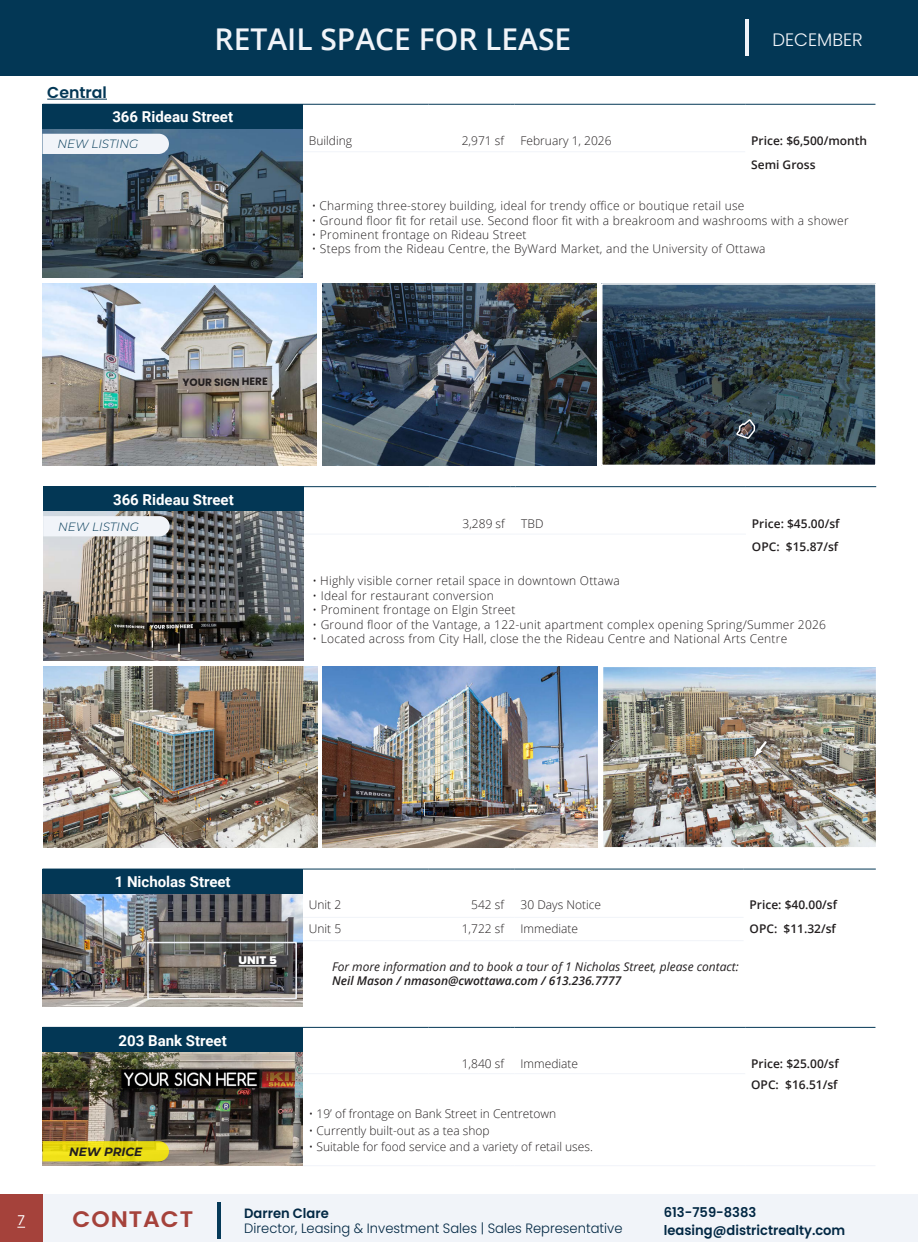
<style>
.page{position:relative;width:918px;height:1242px;background:#fff}
.page>*{position:absolute;margin:0;border:0;box-sizing:border-box;transform-origin:0 0}
.t1{font:600 30px "Open Sans";color:#f1f4f9}
.t2{font:600 22.5px "Poppins";letter-spacing:.04em;color:#a5423b;scale:1.04 1}
.t3{font:300 18px "Poppins";color:#f1f4f9}
.t4{font:600 15.75px "Poppins";color:#033755}
.t5{font:700 15px "Roboto";color:#fff}
.t6{font:300 13.5px "Poppins";color:#022844}
.t7{font:600 13.5px/18px "Poppins";color:#022844}
.t8{font:13.5px "Inter";color:#fff}
.t9{font:300 12px "Open Sans";letter-spacing:.02em;color:#231f20}
.t10{font:300 12px "Open Sans";color:#231f20}
.t11{font:600 12px "Open Sans";color:#231f20}
.t12{font:italic 12px "Open Sans";color:#231f20}
.t13{font:italic 600 12px "Open Sans";color:#231f20}
.t14{font:italic 300 12px "Montserrat";color:#013856}
.t15{font:italic 700 12px "Montserrat";color:#231f20}
.t16{font:900 11.55px "Proxima Nova";color:#fff}
.t17{font:700 10.5px "Poppins";color:#231f20}
</style>
<div class="page">
<div style="left:39px;top:1195px;width:879px;height:47px;background:#f1f4f9"></div>
<div style="left:0;top:0;width:918px;height:76px;background:#033755"></div>
<div style="left:0;top:1195px;width:43px;height:47px;background:#a5423b"></div>
<hr style="left:217px;top:1202px;width:3px;height:36px;background:#063a59">
<hr style="left:745px;top:20px;width:3px;height:36px;background:#f1f4f9">
<div style="left:43px;top:869px;width:260px;height:25px;background:#033755"></div>
<hr style="left:303px;top:869px;width:125px;height:1px;background:#033755">
<hr style="left:428px;top:869px;width:82px;height:1px;background:#033755">
<hr style="left:515px;top:869px;width:229px;height:1px;background:#033755">
<hr style="left:744px;top:869px;width:132px;height:1px;background:#033755">
<hr style="left:303px;top:917px;width:125px;height:1px;background:#f1f4f9">
<hr style="left:428px;top:917px;width:82px;height:1px;background:#f1f4f9">
<hr style="left:515px;top:917px;width:229px;height:1px;background:#f1f4f9">
<hr style="left:303px;top:940px;width:125px;height:1px;background:#f1f4f9">
<hr style="left:428px;top:940px;width:82px;height:1px;background:#f1f4f9">
<hr style="left:515px;top:940px;width:229px;height:1px;background:#f1f4f9">
<img style="left:43px;top:894px;width:260px;height:113px">
<div style="left:147px;top:942px;width:150px;height:57px;border:2px solid #f1f4f9"></div>
<hr style="left:239px;top:965px;width:38px;height:2px;background:#fff">
<div style="left:43px;top:1027px;width:260px;height:25px;background:#033755"></div>
<hr style="left:303px;top:1027px;width:125px;height:1px;background:#033755">
<hr style="left:428px;top:1027px;width:82px;height:1px;background:#033755">
<hr style="left:515px;top:1027px;width:230px;height:1px;background:#033755">
<hr style="left:745px;top:1027px;width:130px;height:1px;background:#033755">
<hr style="left:303px;top:1073px;width:125px;height:1px;background:#f1f4f9">
<hr style="left:428px;top:1073px;width:82px;height:1px;background:#f1f4f9">
<hr style="left:515px;top:1073px;width:230px;height:1px;background:#f1f4f9">
<hr style="left:303px;top:1165px;width:125px;height:1px;background:#f1f4f9">
<hr style="left:428px;top:1165px;width:82px;height:1px;background:#f1f4f9">
<hr style="left:515px;top:1165px;width:230px;height:1px;background:#f1f4f9">
<hr style="left:745px;top:1165px;width:130px;height:1px;background:#f1f4f9">
<img style="left:43px;top:1052px;width:260px;height:113px">
<svg style="left:43px;top:1141px;width:126px;height:20px;background:#e7d815"></svg>
<hr style="left:47px;top:99px;width:60px;height:1px;background:#033755">
<div style="left:43px;top:104px;width:260px;height:25px;background:#033755"></div>
<hr style="left:303px;top:104px;width:125px;height:1px;background:#033755">
<hr style="left:428px;top:104px;width:82px;height:1px;background:#033755">
<hr style="left:515px;top:104px;width:230px;height:1px;background:#033755">
<hr style="left:745px;top:104px;width:130px;height:1px;background:#033755">
<hr style="left:303px;top:151px;width:125px;height:1px;background:#f1f4f9">
<hr style="left:428px;top:151px;width:82px;height:1px;background:#f1f4f9">
<hr style="left:515px;top:151px;width:230px;height:1px;background:#f1f4f9">
<img style="left:43px;top:129px;width:260px;height:149px">
<div style="left:43px;top:134px;width:126px;height:20px;background:#f1f4f9"></div>
<img style="left:43px;top:284px;width:274px;height:181px">
<img style="left:322px;top:284px;width:274px;height:181px">
<img style="left:604px;top:286px;width:270px;height:177px">
<div style="left:601px;top:283px;width:276px;height:183px;border:2px solid #fff"></div>
<svg style="left:735px;top:418px;width:21px;height:22px"></svg>
<div style="left:43px;top:487px;width:261px;height:25px;background:#033755"></div>
<hr style="left:43px;top:486px;width:261px;height:1px;background:#033755">
<hr style="left:304px;top:486px;width:125px;height:1px;background:#033755">
<hr style="left:429px;top:486px;width:82px;height:1px;background:#033755">
<hr style="left:515px;top:486px;width:231px;height:1px;background:#033755">
<hr style="left:746px;top:486px;width:130px;height:1px;background:#033755">
<hr style="left:304px;top:534px;width:125px;height:1px;background:#f1f4f9">
<hr style="left:429px;top:534px;width:82px;height:1px;background:#f1f4f9">
<hr style="left:515px;top:534px;width:231px;height:1px;background:#f1f4f9">
<img style="left:43px;top:512px;width:261px;height:148px">
<div style="left:43px;top:516px;width:127px;height:20px;background:#f1f4f9"></div>
<img style="left:43px;top:666px;width:274px;height:182px">
<img style="left:323px;top:666px;width:274px;height:182px">
<img style="left:605px;top:669px;width:269px;height:177px">
<div style="left:602px;top:666px;width:275px;height:183px;border:2px solid #fff"></div>
<div style="left:752px;top:738px;width:18px;height:21px;background:#231f20;opacity:.75"></div>
<svg style="left:755px;top:739px;width:14px;height:17px"></svg>
<p class="t4" style="left:47px;top:83px;width:61px">Central</p>
<p class="t1" style="left:215px;top:19px;width:358px">RETAIL SPACE FOR LEASE</p>
<p class="t5" style="left:112px;top:107px;width:122px">366 Rideau Street</p>
<h3 class="t3" style="left:773px;top:29px;width:92px">DECEMBER</h3>
<p class="t14" style="left:57px;top:136px;width:83px">NEW LISTING</p>
<p class="t10" style="left:309px;top:133px;width:45px">Building</p>
<p class="t9" style="left:462px;top:133px;width:44px">2,971 sf</p>
<p class="t10" style="left:521px;top:133px;width:93px">February 1, 2026</p>
<p class="t11" style="left:751px;top:133px;width:118px">Price: $6,500/month</p>
<p class="t11" style="left:751px;top:156px;width:66px">Semi Gross</p>
<p class="t9" style="left:312px;top:198px;width:434px">• Charming three-storey building, ideal for trendy office or boutique retail use</p>
<p class="t9" style="left:312px;top:212px;width:538px">• Ground floor fit for retail use. Second floor fit with a breakroom and washrooms with a shower</p>
<p class="t9" style="left:312px;top:227px;width:216px">• Prominent frontage on Rideau Street</p>
<p class="t9" style="left:312px;top:241px;width:455px">• Steps from the Rideau Centre, the ByWard Market, and the University of Ottawa</p>
<p class="t17" style="left:182px;top:377px;width:87px;rotate:-1deg">YOUR SIGN HERE</p>
<p class="t5" style="left:113px;top:489px;width:122px">366 Rideau Street</p>
<p class="t14" style="left:58px;top:518px;width:83px">NEW LISTING</p>
<p class="t9" style="left:463px;top:515px;width:44px">3,289 sf</p>
<p class="t9" style="left:521px;top:515px;width:24px">TBD</p>
<p class="t11" style="left:752px;top:515px;width:89px">Price: $45.00/sf</p>
<p class="t11" style="left:752px;top:539px;width:88px">OPC: $15.87/sf</p>
<p class="t9" style="left:313px;top:573px;width:309px">• Highly visible corner retail space in downtown Ottawa</p>
<p class="t9" style="left:313px;top:587px;width:183px">• Ideal for restaurant conversion</p>
<p class="t9" style="left:313px;top:602px;width:204px">• Prominent frontage on Elgin Street</p>
<p class="t9" style="left:313px;top:616px;width:515px">• Ground floor of the Vantage, a 122-unit apartment complex opening Spring/Summer 2026</p>
<p class="t9" style="left:313px;top:631px;width:476px">• Located across from City Hall, close the the Rideau Centre and National Arts Centre</p>
<p class="t5" style="left:115px;top:871px;width:117px">1 Nicholas Street</p>
<p class="t16" style="left:239px;top:952px;width:40px">UNIT 5</p>
<p class="t5" style="left:119px;top:1030px;width:110px">203 Bank Street</p>
<p class="t9" style="left:309px;top:897px;width:34px">Unit 2</p>
<p class="t9" style="left:471px;top:897px;width:34px">542 sf</p>
<p class="t10" style="left:521px;top:897px;width:82px">30 Days Notice</p>
<p class="t11" style="left:750px;top:897px;width:89px">Price: $40.00/sf</p>
<p class="t9" style="left:309px;top:920px;width:34px">Unit 5</p>
<p class="t9" style="left:462px;top:920px;width:44px">1,722 sf</p>
<p class="t10" style="left:521px;top:920px;width:59px">Immediate</p>
<p class="t11" style="left:750px;top:920px;width:88px">OPC: $11.32/sf</p>
<p class="t12" style="left:332px;top:958px;width:408px">For more information and to book a tour of 1 Nicholas Street, please contact:</p>
<p class="t13" style="left:332px;top:973px;width:291px">Neil Mason / nmason@cwottawa.com / 613.236.7777</p>
<p class="t9" style="left:462px;top:1055px;width:44px">1,840 sf</p>
<p class="t10" style="left:521px;top:1055px;width:59px">Immediate</p>
<p class="t11" style="left:751px;top:1055px;width:89px">Price: $25.00/sf</p>
<p class="t11" style="left:751px;top:1076px;width:88px">OPC: $16.51/sf</p>
<p class="t10" style="left:309px;top:1106px;width:249px">• 19’ of frontage on Bank Street in Centretown</p>
<p class="t10" style="left:309px;top:1122px;width:182px">• Currently built-out as a tea shop</p>
<p class="t15" style="left:69px;top:1143px;width:75px">NEW PRICE</p>
<p class="t10" style="left:309px;top:1139px;width:286px">• Suitable for food service and a variety of retail uses.</p>
<p class="t8" style="left:17px;top:1210px;width:9px">7</p>
<h2 class="t2" style="left:72px;top:1206px;width:118px">CONTACT</h2>
<p class="t7" style="left:244px;top:1204px;width:86px">Darren Clare</p>
<p class="t6" style="left:244px;top:1220px;width:380px">Director, Leasing &amp; Investment Sales | Sales Representative</p>
<p class="t7" style="left:664px;top:1203px;width:183px">613-759-8383 leasing@districtrealty.com</p>
</div>
